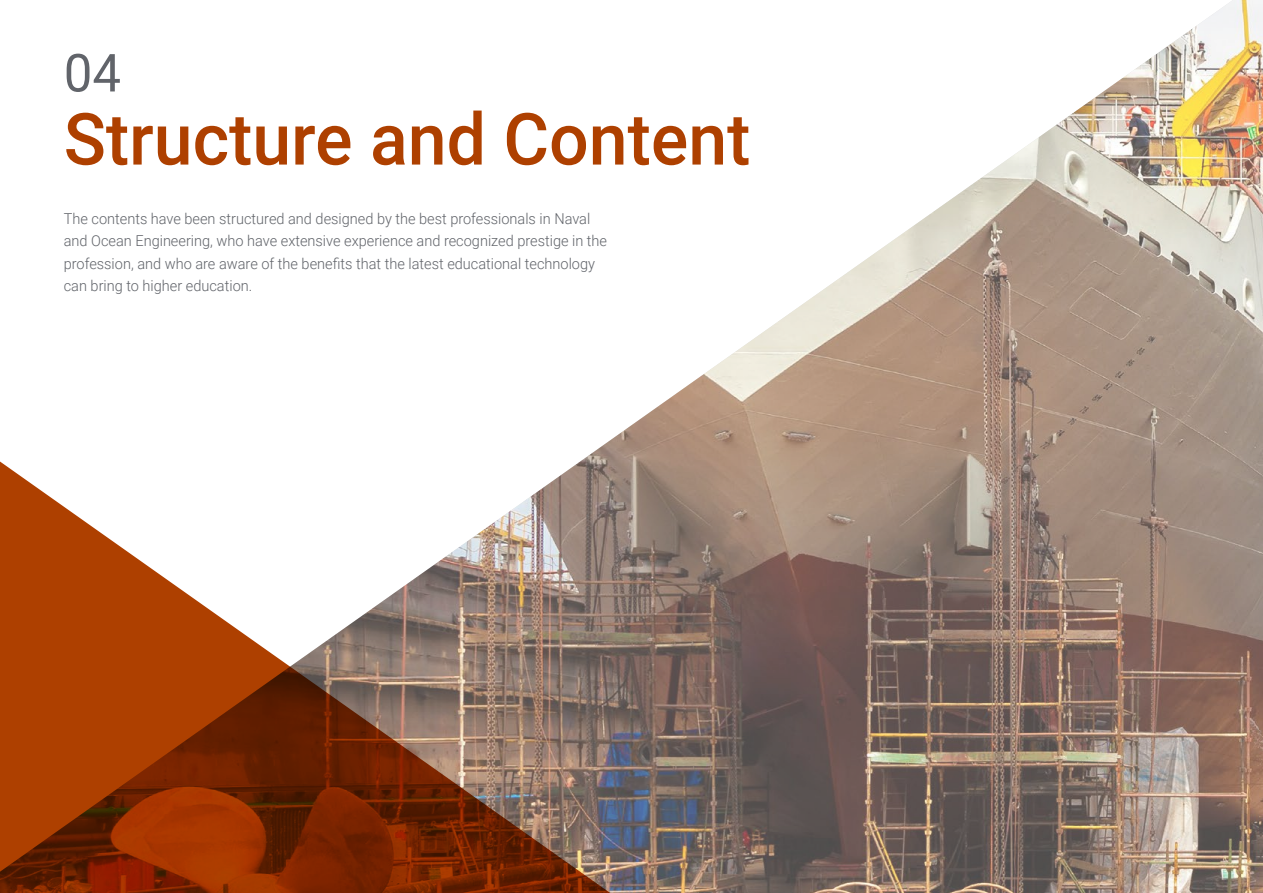
<style>
.page{position:relative;width:1263px;height:893px;background:#fff}
.page>*{position:absolute;margin:0;border:0;box-sizing:border-box;transform-origin:0 0}
.t1{font:500 72px "Roboto";color:#ae4000}
.t2{font:52.5px "Roboto";color:#61646a}
.t3{font:300 15px/22.5px "Roboto";color:#61646a}
</style>
<div class="page">
<img style="left:602px;top:0;width:661px;height:893px">
<svg style="left:0;top:446px;width:640px;height:447px"></svg>
<h2 class="t2" style="left:64px;top:36px;width:59px">04</h2>
<h1 class="t1" style="left:64px;top:89px;width:688px">Structure and Content</h1>
<p class="t3" style="left:64px;top:207px;width:545px">The contents have been structured and designed by the best professionals in Naval and Ocean Engineering, who have extensive experience and recognized prestige in the profession, and who are aware of the benefits that the latest educational technology can bring to higher education.</p>
</div>
